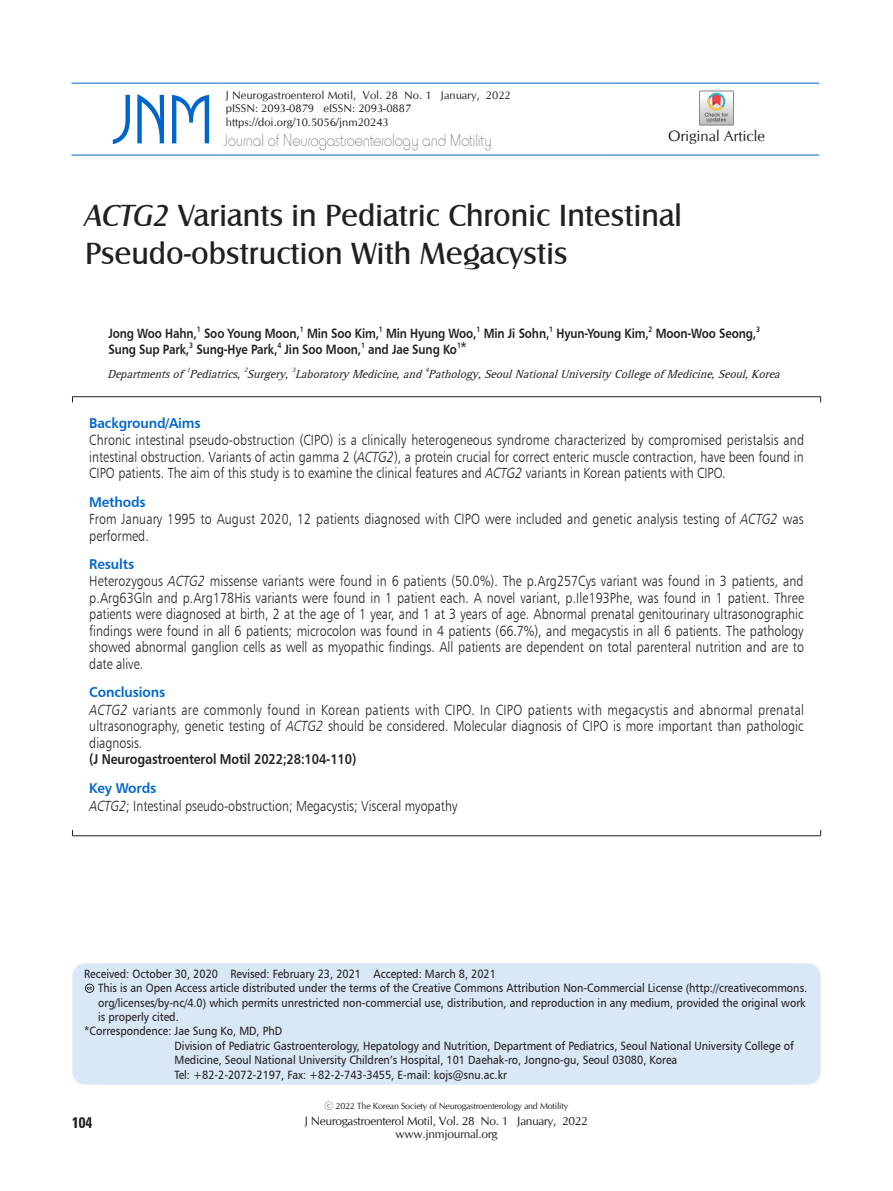
<style>
.page{position:relative;width:893px;height:1191px;background:#fff}
.page>*{position:absolute;margin:0;border:0;box-sizing:border-box;transform-origin:0 0}
.t1{font:500 64.5px "Busorama IT Cby BT";color:#06c}
.t2{font:31.5px/37.8px "Castle T";color:#231f20}
.t3{font:18px "Horatio D Ligh";letter-spacing:-.015em;color:#787878;scale:.9 1}
.t4{font:15.3px "Univeconbol";color:#231f20}
.t5{font:15px "CG Omega";letter-spacing:-.01em;color:#231f20}
.t6{font:14.7px/16.5px "Humanist 777 BT Light B";color:#231f20;text-align:justify;scale:.85 1}
.t7{font:14.25px "Humanist 777 BT Bold B";letter-spacing:-.01em;color:#06c;scale:.95 1}
.t8{font:14.25px "Humanist 777 BT Bold B";letter-spacing:-.01em;color:#231f20;scale:.87 1}
.t9{font:13.5px "Humanist 777 BT Bold B";letter-spacing:-.01em;color:#231f20;scale:.85 1}
.t10{font:12px "Humanist 777 BT Roman B";color:#231f20;scale:.9 1}
.t11{font:italic 12px "Rotisser";color:#231f20}
.t12{font:12px/13.5px "CG Omega";letter-spacing:-.025em;color:#231f20;text-align:center}
.t13{font:11.25px/13.5px "CG Omega";color:#231f20}
.t14{font:9px "CG Omega";letter-spacing:-.025em;color:#231f20}
.t15{font:7.8px "Humanist 777 BT Bold B";color:#231f20;scale:.85 1}
.t16{font:italic 7.05px "Rotisser";color:#231f20}
.s1{font-style:italic}
.s2{font-size:13.5px}
.s3{font-family:"Batang Che"}
</style>
<div class="page">
<hr style="left:71px;top:83px;width:148px;height:1px;background:#06c">
<hr style="left:71px;top:155px;width:148px;height:1px;background:#06c">
<hr style="left:219px;top:83px;width:378px;height:1px;background:#06c">
<svg style="left:597px;top:83px;width:17px;height:1px"></svg>
<hr style="left:614px;top:83px;width:205px;height:1px;background:#06c">
<hr style="left:614px;top:155px;width:205px;height:1px;background:#06c">
<svg style="left:597px;top:155px;width:17px;height:1px"></svg>
<hr style="left:219px;top:155px;width:378px;height:1px;background:#06c">
<div style="left:699px;top:91px;width:35px;height:34px;border:1px solid #888688"></div>
<svg style="left:699px;top:91px;width:34px;height:34px"></svg>
<div style="left:72px;top:963px;width:749px;height:121px;background:#d9e8f7;border-radius:13px"></div>
<svg style="left:85px;top:983px;width:10px;height:10px"></svg>
<hr style="left:72px;top:396px;width:749px;height:1px;background:#231f20">
<hr style="left:72px;top:835px;width:749px;height:1px;background:#231f20">
<h1 class="t1" style="left:112px;top:81px;width:102px">JNM</h1>
<p class="t13" style="left:226px;top:89px;width:286px">J Neurogastroenterol Motil, Vol. 28 No. 1 January, 2022 pISSN: 2093-0879 eISSN: 2093-0887 https://doi.org/10.5056/jnm20243</p>
<p class="t3" style="left:224px;top:130px;width:299px">Journal of Neurogastroenterology and Motility</p>
<p class="t5" style="left:668px;top:127px;width:98px">Original Article</p>
<h2 class="t2" style="left:83px;top:197px;width:600px"><span class="s1">ACTG2</span> Variants in Pediatric Chronic Intestinal<br>Pseudo-obstruction With Megacystis</h2>
<p class="t9" style="left:108px;top:325px;width:106px">Jong Woo Hahn,</p>
<p class="t15" style="left:197px;top:324px;width:6px">1</p>
<p class="t9" style="left:204px;top:325px;width:114px">Soo Young Moon,</p>
<p class="t15" style="left:300px;top:324px;width:6px">1</p>
<p class="t9" style="left:307px;top:325px;width:86px">Min Soo Kim,</p>
<p class="t15" style="left:379px;top:324px;width:6px">1</p>
<p class="t9" style="left:386px;top:325px;width:108px">Min Hyung Woo,</p>
<p class="t15" style="left:477px;top:324px;width:6px">1</p>
<p class="t9" style="left:484px;top:325px;width:79px">Min Ji Sohn,</p>
<p class="t15" style="left:549px;top:324px;width:6px">1</p>
<p class="t9" style="left:556px;top:325px;width:110px">Hyun-Young Kim,</p>
<p class="t15" style="left:649px;top:324px;width:6px">2</p>
<p class="t9" style="left:656px;top:325px;width:120px">Moon-Woo Seong,</p>
<p class="t15" style="left:756px;top:324px;width:6px">3</p>
<p class="t9" style="left:108px;top:341px;width:97px">Sung Sup Park,</p>
<p class="t15" style="left:189px;top:340px;width:6px">3</p>
<p class="t9" style="left:196px;top:341px;width:97px">Sung-Hye Park,</p>
<p class="t15" style="left:277px;top:340px;width:6px">4</p>
<p class="t9" style="left:284px;top:341px;width:92px">Jin Soo Moon,</p>
<p class="t15" style="left:361px;top:340px;width:6px">1</p>
<p class="t9" style="left:368px;top:341px;width:106px">and Jae Sung Ko</p>
<p class="t15" style="left:457px;top:340px;width:13px">1<span class="s2">*</span></p>
<p class="t11" style="left:107px;top:367px;width:77px">Departmentsof</p>
<p class="t16" style="left:187px;top:365px;width:7px">1</p>
<p class="t11" style="left:190px;top:367px;width:595px">Pediatrics, Surgery, Laboratory Medicine, and Pathology, Seoul National University College of Medicine, Seoul, Korea</p>
<p class="t16" style="left:244px;top:365px;width:7px">2</p>
<p class="t16" style="left:292px;top:365px;width:7px">3</p>
<p class="t16" style="left:425px;top:365px;width:7px">4</p>
<p class="t7" style="left:89px;top:414px;width:119px">Background/Aims</p>
<p class="t6" style="left:89px;top:432px;width:842px">Chronic intestinal pseudo-obstruction (CIPO) is a clinically heterogeneous syndrome characterized by compromised peristalsis and intestinal obstruction. Variants of actin gamma 2 (<span class="s1">ACTG2</span>), a protein crucial for correct enteric muscle contraction, have been found in CIPO patients. The aim of this study is to examine the clinical features and <span class="s1">ACTG2</span> variants in Korean patients with CIPO.</p>
<p class="t7" style="left:89px;top:492px;width:61px">Methods</p>
<p class="t6" style="left:89px;top:510px;width:842px">From January 1995 to August 2020, 12 patients diagnosed with CIPO were included and genetic analysis testing of <span class="s1">ACTG2</span> was performed.</p>
<p class="t7" style="left:89px;top:555px;width:49px">Results</p>
<p class="t6" style="left:89px;top:573px;width:842px">Heterozygous <span class="s1">ACTG2</span> missense variants were found in 6 patients (50.0%). The p.Arg257Cys variant was found in 3 patients, and p.Arg63Gln and p.Arg178His variants were found in 1 patient each. A novel variant, p.Ile193Phe, was found in 1 patient. Three patients were diagnosed at birth, 2 at the age of 1 year, and 1 at 3 years of age. Abnormal prenatal genitourinary ultrasonographic findings were found in all 6 patients; microcolon was found in 4 patients (66.7%), and megacystis in all 6 patients. The pathology showed abnormal ganglion cells as well as myopathic findings. All patients are dependent on total parenteral nutrition and are to date alive.</p>
<p class="t7" style="left:89px;top:683px;width:81px">Conclusions</p>
<p class="t6" style="left:88px;top:701px;width:843px"><span class="s1">ACTG2</span> variants are commonly found in Korean patients with CIPO. In CIPO patients with megacystis and abnormal prenatal ultrasonography, genetic testing of <span class="s1">ACTG2</span> should be considered. Molecular diagnosis of CIPO is more important than pathologic diagnosis.</p>
<p class="t8" style="left:89px;top:750px;width:309px">(J Neurogastroenterol Motil 2022;28:104-110)</p>
<p class="t7" style="left:89px;top:779px;width:72px">Key Words</p>
<p class="t6" style="left:88px;top:797px;width:436px"><span class="s1">ACTG2</span>; Intestinal pseudo-obstruction; Megacystis; Visceral myopathy</p>
<p class="t10" style="left:84px;top:966px;width:459px">Received: October 30, 2020 Revised: February 23, 2021 Accepted: March 8, 2021</p>
<p class="t10" style="left:98px;top:980px;width:789px">This is an Open Access article distributed under the terms of the Creative Commons Attribution Non-Commercial License (http://creativecommons.</p>
<p class="t10" style="left:98px;top:995px;width:788px">org/licenses/by-nc/4.0) which permits unrestricted non-commercial use, distribution, and reproduction in any medium, provided the original work</p>
<p class="t10" style="left:98px;top:1009px;width:91px">is properly cited.</p>
<p class="t10" style="left:84px;top:1023px;width:222px">*Correspondence: Jae Sung Ko, MD, PhD</p>
<p class="t10" style="left:175px;top:1038px;width:690px">Division of Pediatric Gastroenterology, Hepatology and Nutrition, Department of Pediatrics, Seoul National University College of</p>
<p class="t10" style="left:175px;top:1052px;width:560px">Medicine, Seoul National University Children’s Hospital, 101 Daehak-ro, Jongno-gu, Seoul 03080, Korea</p>
<p class="t10" style="left:175px;top:1067px;width:371px">Tel: +82-2-2072-2197, Fax: +82-2-743-3455, E-mail: kojs@snu.ac.kr</p>
<p class="t4" style="left:72px;top:1112px;width:21px">104</p>
<p class="t14" style="left:325px;top:1100px;width:245px"><span class="s3">ⓒ</span> 2022 The Korean Society of Neurogastroenterology and Motility</p>
<p class="t12" style="left:305px;top:1114px;width:285px">J Neurogastroenterol Motil, Vol. 28 No. 1 January, 2022 www.jnmjournal.org</p>
</div>
